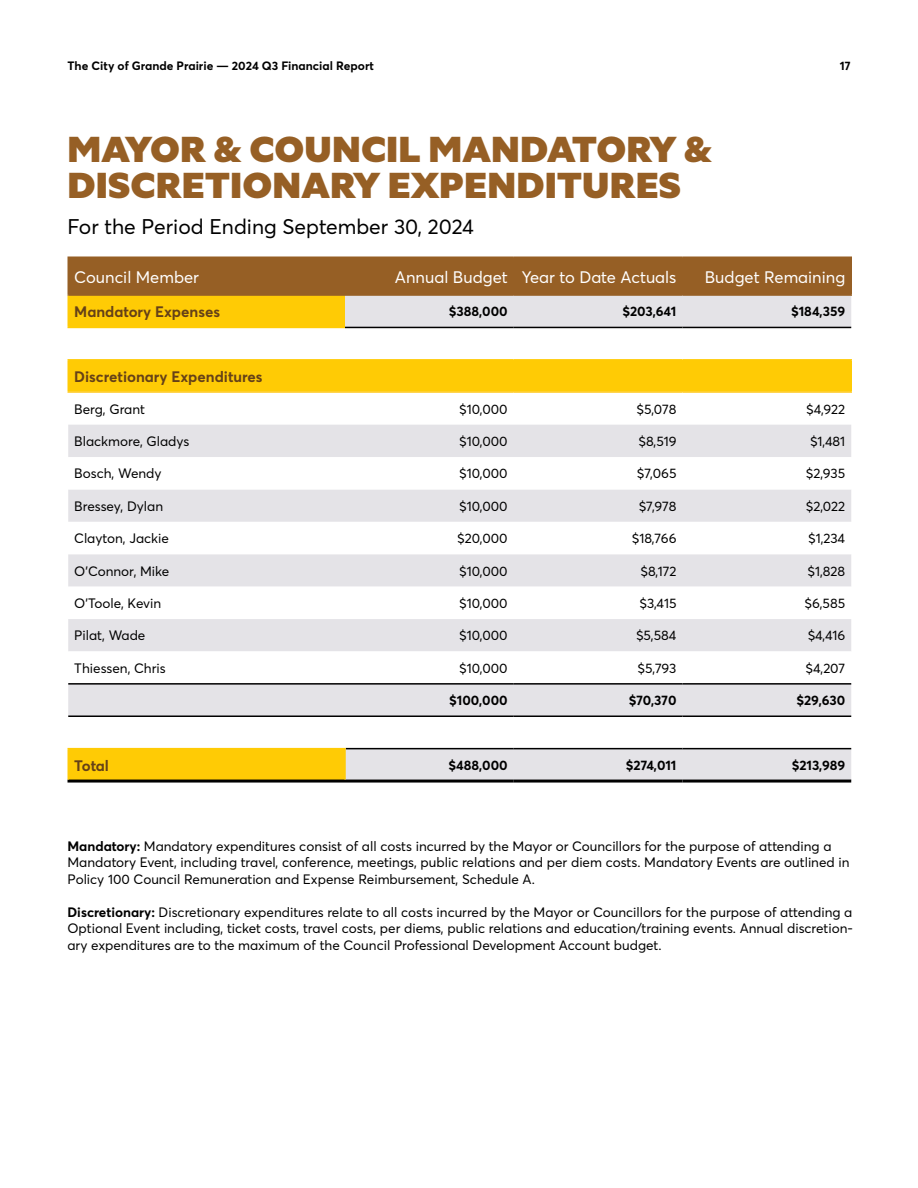
<style>
.page{position:relative;width:918px;height:1188px;background:#fff}
.page>*{position:absolute;margin:0;border:0;box-sizing:border-box;transform-origin:0 0}
.t1{font:900 36px/36px "Specter";letter-spacing:.005em;color:#965f25}
.t2{font:21px "Averta Std";color:#000}
.t3{font:16.5px "Averta Std";color:#fff}
.t4{font:700 15px "Averta Std";color:#654118}
.t5{font:13.5px/16.5px "Averta Std";color:#000}
.t6{font:700 13.5px "Averta Std";color:#000}
.t7{font:700 12px "Averta Std";color:#000}
.s1{font-weight:700}
</style>
<div class="page">
<div style="left:69px;top:258px;width:781px;height:36px;background:#965f25"></div>
<div style="left:69px;top:296px;width:276px;height:484px;background:#ffcb05"></div>
<div style="left:345px;top:296px;width:506px;height:484px;background:#e4e3e7"></div>
<svg style="left:68px;top:328px;width:783px;height:97px"></svg>
<div style="left:68px;top:425px;width:783px;height:32px;background:#e4e3e7"></div>
<svg style="left:68px;top:457px;width:783px;height:291px"></svg>
<hr style="left:345px;top:327px;width:169px;height:1px;background:#000">
<hr style="left:514px;top:327px;width:168px;height:1px;background:#000">
<hr style="left:682px;top:327px;width:169px;height:1px;background:#000">
<hr style="left:346px;top:748px;width:168px;height:1px;background:#000">
<hr style="left:514px;top:748px;width:168px;height:1px;background:#000">
<hr style="left:682px;top:748px;width:169px;height:1px;background:#000">
<hr style="left:345px;top:780px;width:169px;height:3px;background:#000">
<hr style="left:514px;top:780px;width:168px;height:3px;background:#000">
<hr style="left:682px;top:780px;width:169px;height:3px;background:#000">
<hr style="left:68px;top:683px;width:277px;height:2px;background:#000">
<hr style="left:345px;top:683px;width:169px;height:2px;background:#000">
<hr style="left:514px;top:683px;width:168px;height:2px;background:#000">
<hr style="left:682px;top:683px;width:169px;height:2px;background:#000">
<hr style="left:68px;top:716px;width:277px;height:1px;background:#000">
<hr style="left:345px;top:716px;width:169px;height:1px;background:#000">
<hr style="left:514px;top:716px;width:168px;height:1px;background:#000">
<hr style="left:682px;top:716px;width:169px;height:1px;background:#000">
<hr style="left:68px;top:780px;width:277px;height:3px;background:#000">
<hr style="left:344px;top:258px;width:2px;height:36px;background:#965f25">
<hr style="left:513px;top:258px;width:1px;height:36px;background:#965f25">
<hr style="left:682px;top:258px;width:1px;height:36px;background:#965f25">
<hr style="left:68px;top:256px;width:277px;height:2px;background:#965f25">
<hr style="left:68px;top:258px;width:1px;height:36px;background:#965f25">
<hr style="left:345px;top:256px;width:169px;height:2px;background:#965f25">
<hr style="left:514px;top:256px;width:168px;height:2px;background:#965f25">
<hr style="left:682px;top:256px;width:170px;height:2px;background:#965f25">
<hr style="left:850px;top:258px;width:2px;height:36px;background:#965f25">
<hr style="left:68px;top:294px;width:277px;height:2px;background:#965f25">
<hr style="left:345px;top:294px;width:169px;height:2px;background:#965f25">
<hr style="left:514px;top:294px;width:168px;height:2px;background:#965f25">
<hr style="left:682px;top:294px;width:170px;height:2px;background:#965f25">
<hr style="left:68px;top:296px;width:1px;height:31px;background:#ffcb05">
<hr style="left:68px;top:327px;width:277px;height:1px;background:#ffcb05">
<hr style="left:344px;top:361px;width:2px;height:31px;background:#ffcb05">
<hr style="left:513px;top:361px;width:1px;height:31px;background:#ffcb05">
<hr style="left:682px;top:361px;width:1px;height:31px;background:#ffcb05">
<hr style="left:68px;top:392px;width:277px;height:1px;background:#ffd44f">
<hr style="left:345px;top:392px;width:169px;height:1px;background:#ffd44f">
<hr style="left:514px;top:392px;width:168px;height:1px;background:#ffd44f">
<hr style="left:682px;top:392px;width:170px;height:1px;background:#ffd44f">
<hr style="left:68px;top:748px;width:278px;height:1px;background:#ffcb05">
<hr style="left:68px;top:749px;width:1px;height:31px;background:#ffcb05">
<hr style="left:344px;top:749px;width:2px;height:31px;background:#ffcb05">
<hr style="left:68px;top:359px;width:277px;height:2px;background:#ffcb05">
<hr style="left:68px;top:361px;width:1px;height:31px;background:#ffcb05">
<hr style="left:345px;top:359px;width:169px;height:2px;background:#ffcb05">
<hr style="left:514px;top:359px;width:168px;height:2px;background:#ffcb05">
<hr style="left:682px;top:359px;width:170px;height:2px;background:#ffcb05">
<hr style="left:850px;top:361px;width:2px;height:31px;background:#ffcb05">
<p class="t7" style="left:68px;top:58px;width:308px">The City of Grande Prairie — 2024 Q3 Financial Report</p>
<p class="t7" style="left:840px;top:58px;width:12px">17</p>
<h1 class="t1" style="left:68px;top:132px;width:646px">MAYOR &amp; COUNCIL MANDATORY &amp;<br>DISCRETIONARY EXPENDITURES</h1>
<h2 class="t2" style="left:68px;top:212px;width:408px">For the Period Ending September 30, 2024</h2>
<p class="t3" style="left:74px;top:266px;width:126px">Council Member</p>
<p class="t3" style="left:395px;top:266px;width:283px">Annual Budget Year to Date Actuals</p>
<p class="t3" style="left:705px;top:266px;width:142px">Budget Remaining</p>
<p class="t4" style="left:74px;top:301px;width:147px">Mandatory Expenses</p>
<p class="t6" style="left:449px;top:302px;width:60px">$388,000</p>
<p class="t6" style="left:622px;top:302px;width:56px">$203,641</p>
<p class="t6" style="left:791px;top:302px;width:56px">$184,359</p>
<p class="t4" style="left:74px;top:366px;width:190px">Discretionary Expenditures</p>
<p class="t5" style="left:74px;top:400px;width:72px">Berg, Grant</p>
<p class="t5" style="left:459px;top:400px;width:50px">$10,000</p>
<p class="t5" style="left:636px;top:400px;width:42px">$5,078</p>
<p class="t5" style="left:806px;top:400px;width:40px">$4,922</p>
<p class="t5" style="left:74px;top:432px;width:117px">Blackmore, Gladys</p>
<p class="t5" style="left:459px;top:432px;width:50px">$10,000</p>
<p class="t5" style="left:638px;top:432px;width:40px">$8,519</p>
<p class="t5" style="left:810px;top:432px;width:37px">$1,481</p>
<p class="t5" style="left:74px;top:465px;width:89px">Bosch, Wendy</p>
<p class="t5" style="left:459px;top:465px;width:50px">$10,000</p>
<p class="t5" style="left:637px;top:465px;width:41px">$7,065</p>
<p class="t5" style="left:806px;top:465px;width:41px">$2,935</p>
<p class="t5" style="left:74px;top:497px;width:90px">Bressey, Dylan</p>
<p class="t5" style="left:459px;top:497px;width:50px">$10,000</p>
<p class="t5" style="left:639px;top:497px;width:39px">$7,978</p>
<p class="t5" style="left:806px;top:497px;width:41px">$2,022</p>
<p class="t5" style="left:74px;top:530px;width:96px">Clayton, Jackie</p>
<p class="t5" style="left:457px;top:530px;width:52px">$20,000</p>
<p class="t5" style="left:632px;top:530px;width:46px">$18,766</p>
<p class="t5" style="left:808px;top:530px;width:39px">$1,234</p>
<p class="t5" style="left:74px;top:562px;width:97px">O'Connor, Mike</p>
<p class="t5" style="left:459px;top:562px;width:50px">$10,000</p>
<p class="t5" style="left:641px;top:562px;width:37px">$8,172</p>
<p class="t5" style="left:808px;top:562px;width:39px">$1,828</p>
<p class="t5" style="left:74px;top:594px;width:89px">O'Toole, Kevin</p>
<p class="t5" style="left:459px;top:594px;width:50px">$10,000</p>
<p class="t5" style="left:640px;top:594px;width:38px">$3,415</p>
<p class="t5" style="left:805px;top:594px;width:42px">$6,585</p>
<p class="t5" style="left:74px;top:627px;width:73px">Pilat, Wade</p>
<p class="t5" style="left:459px;top:627px;width:50px">$10,000</p>
<p class="t5" style="left:636px;top:627px;width:42px">$5,584</p>
<p class="t5" style="left:808px;top:627px;width:39px">$4,416</p>
<p class="t5" style="left:74px;top:659px;width:93px">Thiessen, Chris</p>
<p class="t5" style="left:459px;top:659px;width:50px">$10,000</p>
<p class="t5" style="left:637px;top:659px;width:41px">$5,793</p>
<p class="t5" style="left:806px;top:659px;width:41px">$4,207</p>
<p class="t6" style="left:449px;top:691px;width:60px">$100,000</p>
<p class="t6" style="left:629px;top:691px;width:49px">$70,370</p>
<p class="t6" style="left:796px;top:691px;width:50px">$29,630</p>
<p class="t4" style="left:74px;top:755px;width:36px">Total</p>
<p class="t6" style="left:449px;top:756px;width:61px">$488,000</p>
<p class="t6" style="left:626px;top:756px;width:52px">$274,011</p>
<p class="t6" style="left:792px;top:756px;width:55px">$213,989</p>
<p class="t5" style="left:68px;top:837px;width:784px"><span class="s1">Mandatory:</span> Mandatory expenditures consist of all costs incurred by the Mayor or Councillors for the purpose of attending a<br>Mandatory Event, including travel, conference, meetings, public relations and per diem costs. Mandatory Events are outlined in<br>Policy 100 Council Remuneration and Expense Reimbursement, Schedule A.</p>
<p class="t5" style="left:68px;top:903px;width:787px;text-align:justify"><span class="s1">Discretionary:</span> Discretionary expenditures relate to all costs incurred by the Mayor or Councillors for the purpose of attending a Optional Event including, ticket costs, travel costs, per diems, public relations and education/training events. Annual discretion&shy;ary expenditures are to the maximum of the Council Professional Development Account budget.</p>
</div>
